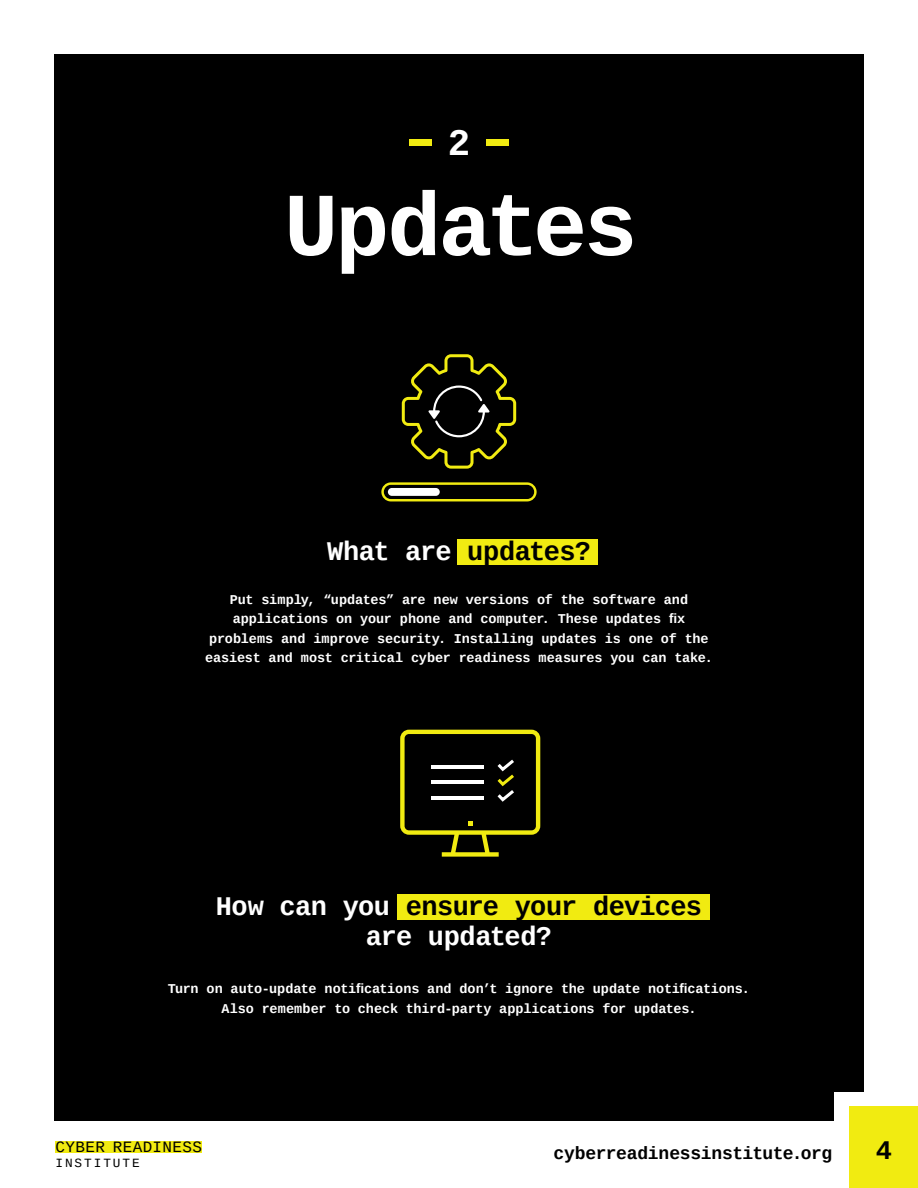
<style>
.page{position:relative;width:918px;height:1188px;background:#fff}
.page>*{position:absolute;margin:0;border:0;box-sizing:border-box;transform-origin:0 0}
.t1{font:700 90px "Cousine";letter-spacing:-.035em;color:#fff}
.t2{font:700 37.5px "Cousine";color:#fff}
.t3{font:700 27px/30px "Cousine";letter-spacing:-.025em;color:#fff;text-align:center}
.t4{font:700 27px "Cousine";letter-spacing:-.025em;color:#000}
.t5{font:700 18px "Cousine";letter-spacing:-.02em;color:#000}
.t6{font:15.75px "Cousine";letter-spacing:.025em;color:#000}
.t7{font:700 13.5px/19.5px "Cousine";letter-spacing:-.01em;color:#fff;text-align:center}
.t8{font:12.6px "Cousine";letter-spacing:.15em;color:#000}
.s1{color:#fff}
.s2{color:#000}
</style>
<div class="page">
<div style="left:56px;top:1142px;width:146px;height:11px;background:#f1eb11"></div>
<div style="left:54px;top:54px;width:810px;height:1066px;background:#000"></div>
<div style="left:409px;top:140px;width:23px;height:6px;background:#f1eb11"></div>
<div style="left:486px;top:140px;width:23px;height:6px;background:#f1eb11"></div>
<svg style="left:402px;top:354px;width:114px;height:115px"></svg>
<svg style="left:381px;top:482px;width:156px;height:19px"></svg>
<svg style="left:400px;top:730px;width:140px;height:127px"></svg>
<div style="left:397px;top:894px;width:312px;height:26px;background:#f1eb11"></div>
<div style="left:458px;top:539px;width:140px;height:26px;background:#f1eb11"></div>
<div style="left:835px;top:1093px;width:29px;height:95px;background:#fff"></div>
<div style="left:849px;top:1107px;width:69px;height:81px;background:#f1eb11"></div>
<h2 class="t2" style="left:448px;top:118px;width:24px">2</h2>
<h1 class="t1" style="left:284px;top:166px;width:355px">Updates</h1>
<h3 class="t4" style="left:327px;top:533px;width:265px"><span class="s1">What are</span> updates?</h3>
<p class="t7" style="left:205px;top:590px;width:509px">Put simply, “updates” are new versions of the software and applications on your phone and computer. These updates fix problems and improve security. Installing updates is one of the easiest and most critical cyber readiness measures you can take.</p>
<h3 class="t3" style="left:216px;top:892px;width:488px">How can you <span class="s2">ensure your devices </span>are updated?</h3>
<p class="t7" style="left:168px;top:979px;width:584px">Turn on auto-update notifications and don’t ignore the update notifications.<br>Also remember to check third-party applications for updates.</p>
<p class="t6" style="left:56px;top:1136px;width:148px">CYBER READINESS</p>
<p class="t8" style="left:56px;top:1154px;width:86px">INSTITUTE</p>
<h3 class="t5" style="left:554px;top:1141px;width:280px">cyberreadinessinstitute.org</h3>
<h3 class="t4" style="left:876px;top:1132px;width:18px">4</h3>
</div>
